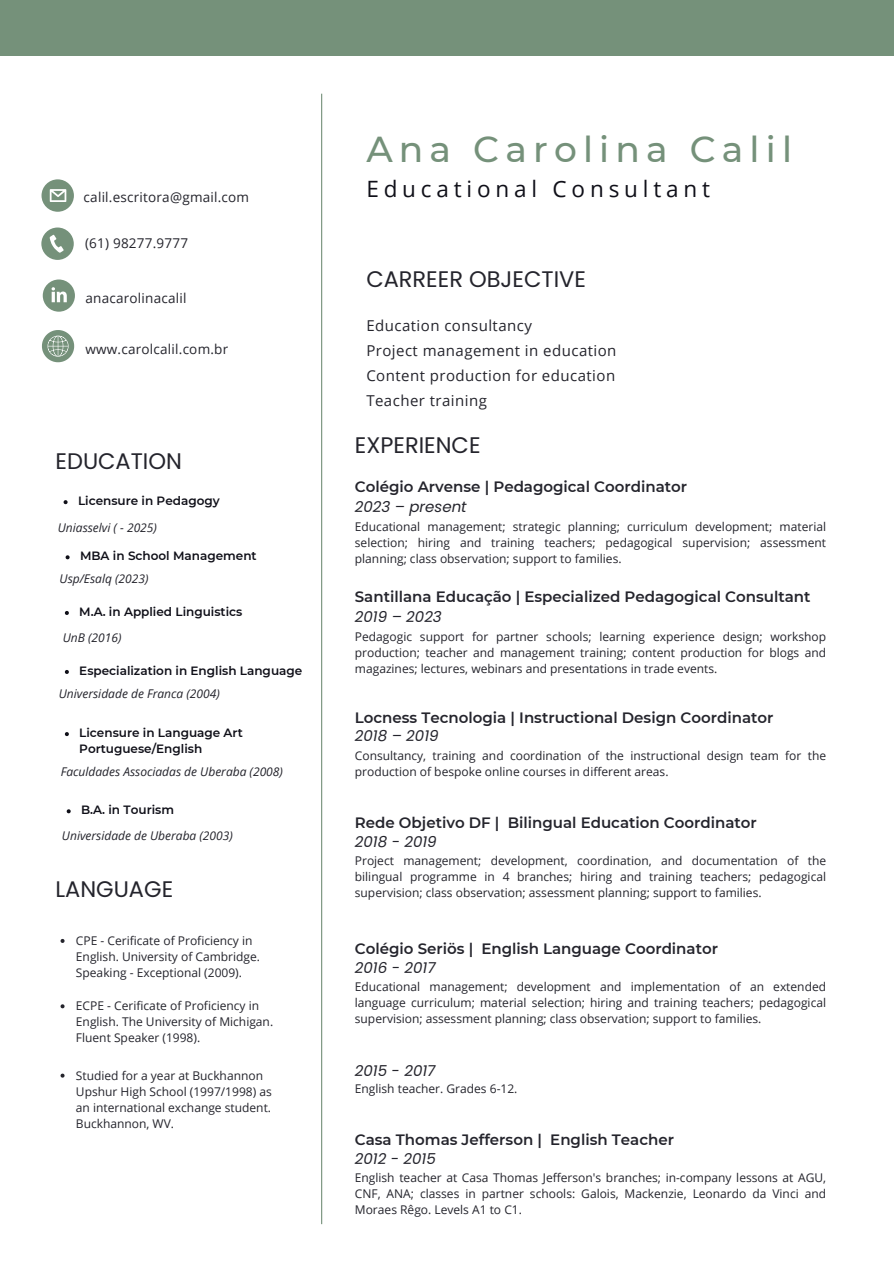
<style>
.page{position:relative;width:894px;height:1264px;background:#fff}
.page>*{position:absolute;margin:0;border:0;box-sizing:border-box;transform-origin:0 0}
.t1{font:500 36px "Montserrat";letter-spacing:.17em;color:#75917a}
.t2{font:22.5px "Poppins";color:#24242c}
.t3{font:22.5px "Open Sans";letter-spacing:.215em;color:#0f0f18}
.t4{font:600 15px "Montserrat";color:#24242c}
.t5{font:15px/24.8px "Open Sans";letter-spacing:.03em;color:#24242c}
.t6{font:italic 15px "Poppins";color:#24242c}
.t7{font:13.5px "Open Sans";letter-spacing:.015em;color:#24242c}
.t8{font:12px/16px "Open Sans";color:#24242c;text-align:justify}
.t9{font:600 12px/16px "Montserrat";color:#0f0f18}
.t10{font:italic 12px "Open Sans";color:#24242c}
</style>
<div class="page">
<svg style="left:65px;top:611px;width:4px;height:4px"></svg>
<hr style="left:321px;top:94px;width:1px;height:1130px;background:#75917a">
<svg style="left:66px;top:555px;width:4px;height:4px"></svg>
<div style="left:0;top:0;width:893px;height:55px;background:#75917a"></div>
<svg style="left:65px;top:732px;width:4px;height:4px"></svg>
<svg style="left:65px;top:670px;width:4px;height:4px"></svg>
<svg style="left:67px;top:809px;width:4px;height:4px"></svg>
<svg style="left:60px;top:938px;width:5px;height:4px"></svg>
<svg style="left:60px;top:1004px;width:5px;height:4px"></svg>
<svg style="left:60px;top:1073px;width:5px;height:4px"></svg>
<svg style="left:43px;top:279px;width:32px;height:33px"></svg>
<div style="left:41px;top:179px;width:33px;height:33px;background:#75917a;border-radius:50%"></div>
<svg style="left:50px;top:189px;width:16px;height:12px"></svg>
<div style="left:41px;top:227px;width:33px;height:33px;background:#75917a;border-radius:50%"></div>
<svg style="left:50px;top:235px;width:13px;height:18px"></svg>
<svg style="left:42px;top:330px;width:32px;height:32px"></svg>
<svg style="left:64px;top:500px;width:4px;height:4px"></svg>
<p class="t7" style="left:84px;top:188px;width:167px">calil.escritora@gmail.com</p>
<h5 class="t7" style="left:85px;top:233px;width:105px">(61) 98277.9777</h5>
<h4 class="t7" style="left:85px;top:289px;width:102px">anacarolinacalil</h4>
<h5 class="t7" style="left:85px;top:339px;width:144px">www.carolcalil.com.br</h5>
<p class="t2" style="left:55px;top:446px;width:128px">EDUCATION</p>
<p class="t9" style="left:78px;top:493px;width:143px">Licensure in Pedagogy</p>
<h5 class="t10" style="left:58px;top:519px;width:101px">Uniasselvi ( - 2025)</h5>
<p class="t9" style="left:80px;top:548px;width:178px">MBA in School Management</p>
<p class="t10" style="left:60px;top:570px;width:90px">Usp/Esalq (2023)</p>
<p class="t9" style="left:79px;top:603px;width:164px">M.A. in Applied Linguistics</p>
<p class="t10" style="left:63px;top:629px;width:60px">UnB (2016)</p>
<h2 class="t9" style="left:79px;top:662px;width:224px">Especialization in English Language</h2>
<p class="t10" style="left:59px;top:685px;width:162px">Universidade de Franca (2004)</p>
<p class="t9" style="left:79px;top:724px;width:165px">Licensure in Language Art<br>Portuguese/English</p>
<p class="t10" style="left:61px;top:762px;width:224px">Faculdades Associadas de Uberaba (2008)</p>
<p class="t9" style="left:81px;top:802px;width:94px">B.A. in Tourism</p>
<p class="t10" style="left:62px;top:827px;width:172px">Universidade de Uberaba (2003)</p>
<h3 class="t2" style="left:55px;top:873px;width:119px">LANGUAGE</h3>
<h2 class="t8" style="left:76px;top:932px;width:186px;text-align:left">CPE - Cerificate of Proficiency in<br>English. University of Cambridge.<br>Speaking - Exceptional (2009).</h2>
<h5 class="t8" style="left:76px;top:997px;width:199px;text-align:left">ECPE - Cerificate of Proficiency in<br>English. The University of Michigan.<br>Fluent Speaker (1998).</h5>
<p class="t8" style="left:76px;top:1066px;width:197px;text-align:left">Studied for a year at Buckhannon<br>Upshur High School (1997/1998) as an international exchange student.<br>Buckhannon, WV.</p>
<p class="t1" style="left:366px;top:127px;width:427px">Ana Carolina Calil</p>
<p class="t3" style="left:366px;top:173px;width:345px">Educational Consultant</p>
<h6 class="t2" style="left:366px;top:263px;width:221px">CARREER OBJECTIVE</h6>
<p class="t5" style="left:366px;top:313px;width:251px">Education consultancy<br>Project management in education<br>Content production for education</p>
<h6 class="t5" style="left:366px;top:387px;width:122px">Teacher training</h6>
<h6 class="t2" style="left:355px;top:430px;width:127px">EXPERIENCE</h6>
<p class="t4" style="left:355px;top:477px;width:334px">Colégio Arvense | Pedagogical Coordinator</p>
<h4 class="t6" style="left:355px;top:496px;width:113px">2023 – present</h4>
<h5 class="t8" style="left:355px;top:518px;width:472px">Educational management; strategic planning; curriculum development; material selection; hiring and training teachers; pedagogical supervision; assessment planning; class observation; support to families.</h5>
<h6 class="t4" style="left:355px;top:587px;width:457px">Santillana Educação | Especialized Pedagogical Consultant</h6>
<p class="t6" style="left:355px;top:606px;width:88px">2019 – 2023</p>
<p class="t8" style="left:355px;top:628px;width:472px">Pedagogic support for partner schools; learning experience design; workshop production; teacher and management training; content production for blogs and magazines; lectures, webinars and presentations in trade events.</p>
<h2 class="t4" style="left:355px;top:708px;width:420px">Locness Tecnologia | Instructional Design Coordinator</h2>
<p class="t6" style="left:355px;top:725px;width:85px">2018 – 2019</p>
<p class="t8" style="left:355px;top:747px;width:472px">Consultancy, training and coordination of the instructional design team for the production of bespoke online courses in different areas.</p>
<p class="t4" style="left:355px;top:813px;width:403px">Rede Objetivo DF | Bilingual Education Coordinator</p>
<p class="t6" style="left:355px;top:831px;width:83px">2018 - 2019</p>
<p class="t8" style="left:355px;top:852px;width:472px">Project management; development, coordination, and documentation of the bilingual programme in 4 branches; hiring and training teachers; pedagogical supervision; class observation; assessment planning; support to families.</p>
<h2 class="t4" style="left:355px;top:939px;width:364px">Colégio Seriös | English Language Coordinator</h2>
<h4 class="t6" style="left:355px;top:956px;width:82px">2016 - 2017</h4>
<h5 class="t8" style="left:355px;top:977px;width:472px">Educational management; development and implementation of an extended language curriculum; material selection; hiring and training teachers; pedagogical supervision; assessment planning; class observation; support to families.</h5>
<p class="t6" style="left:355px;top:1060px;width:82px">2015 - 2017</p>
<h4 class="t8" style="left:355px;top:1080px;width:164px">English teacher. Grades 6-12.</h4>
<h5 class="t4" style="left:355px;top:1130px;width:320px">Casa Thomas Jefferson | English Teacher</h5>
<p class="t6" style="left:355px;top:1147px;width:82px">2012 - 2015</p>
<h4 class="t8" style="left:355px;top:1169px;width:472px">English teacher at Casa Thomas Jefferson's branches; in-company lessons at AGU, CNF, ANA; classes in partner schools: Galois, Mackenzie, Leonardo da Vinci and Moraes Rêgo. Levels A1 to C1.</h4>
</div>
